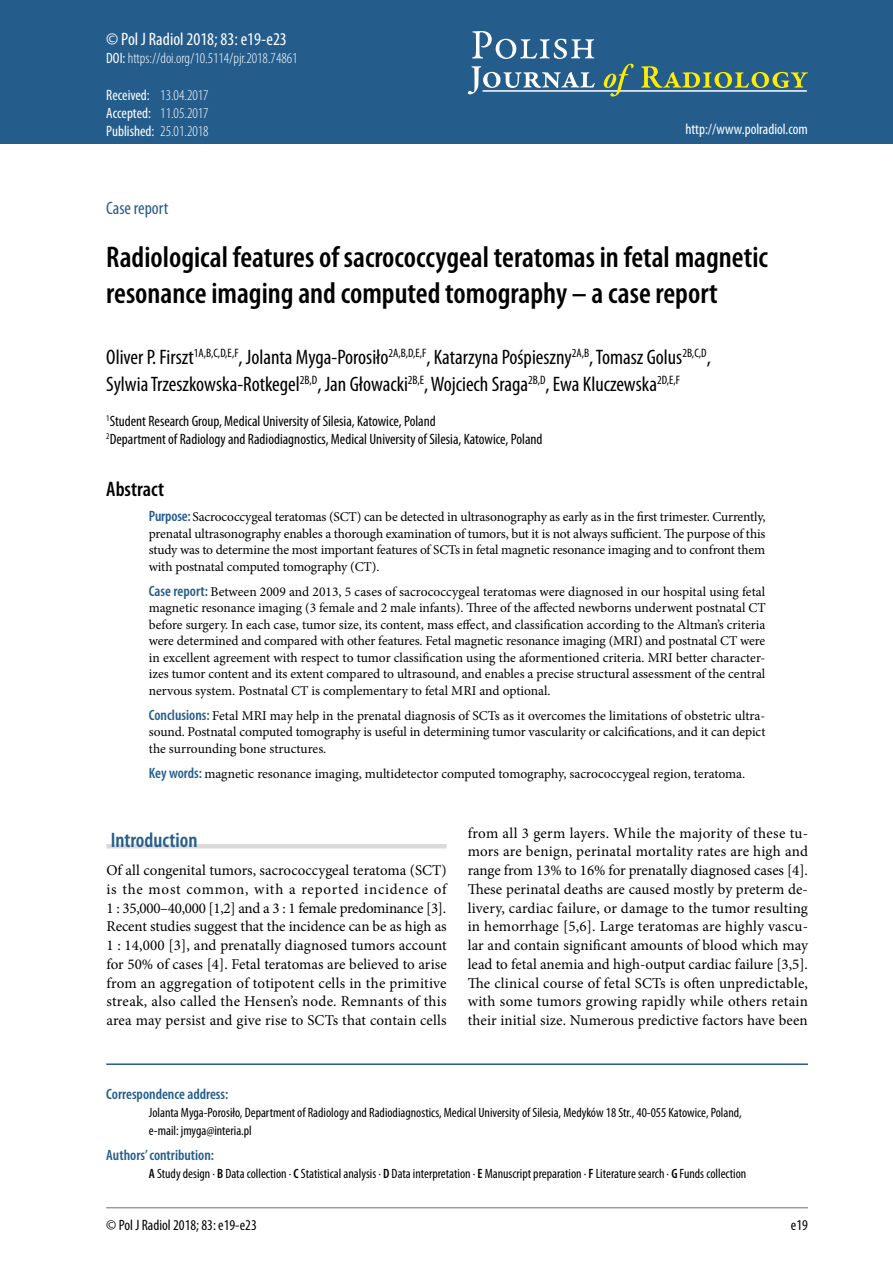
<style>
.page{position:relative;width:893px;height:1263px;background:#fff}
.page>*{position:absolute;margin:0;border:0;box-sizing:border-box;transform-origin:0 0}
.t1{font:600 condensed 30px/36px "Myriad Pro";color:#000}
.t2{font:condensed 21px/27px "Myriad Pro";color:#000}
.t3{font:600 condensed 21px "Myriad Pro";color:#245d8c}
.t4{font:600 condensed 21px "Myriad Pro";color:#000}
.t5{font:condensed 18px "Myriad Pro";color:#fff}
.t6{font:condensed 18px "Myriad Pro";color:#245d8c}
.t7{font:15px/18.8px "Minion Pro";letter-spacing:.005em;color:#000;text-align:justify}
.t8{font:condensed 15px/18px "Myriad Pro";color:#000}
.t9{font:300 condensed 15px/18px "Myriad Pro";color:#fff;text-align:justify}
.t10{font:600 condensed 15px "Myriad Pro";color:#245d8c}
.t11{font:condensed 15px "Myriad Pro";color:#fff}
.t12{font:13.5px/16.5px "Minion Pro";letter-spacing:-.005em;color:#000;text-align:justify}
.t13{font:condensed 13.5px/18px "Myriad Pro";color:#000}
.s1{font-weight:400}
.s2{font-family:"Myriad Pro";font-weight:600;font-stretch:condensed;font-size:15px;color:#245d8c}
.s3{font-weight:600}
</style>
<div class="page">
<hr style="left:106px;top:1207px;width:702px;height:1px;background:#9d9d9c">
<div style="left:0;top:0;width:893px;height:144px;background:#245d8c"></div>
<svg style="left:472px;top:31px;width:122px;height:28px"></svg>
<svg style="left:468px;top:66px;width:127px;height:28px"></svg>
<hr style="left:483px;top:90px;width:324px;height:2px;background:#fff">
<svg style="left:604px;top:64px;width:30px;height:33px"></svg>
<svg style="left:641px;top:66px;width:167px;height:22px"></svg>
<hr style="left:106px;top:1063px;width:702px;height:2px;background:#245d8c">
<hr style="left:106px;top:844px;width:341px;height:4px;background:#dadada">
<h3 class="t5" style="left:106px;top:28px;width:182px">© Pol J Radiol 2018; 83: e19-e23</h3>
<p class="t9" style="left:106px;top:48px;width:193px"><span class="s1">DOI:</span> https://doi.org/10.5114/pjr.2018.74861</p>
<p class="t9" style="left:106px;top:86px;width:104px"><span class="s1">Received:</span> 13.04.2017<br><span class="s1">Accepted:</span> 11.05.2017<br><span class="s1">Published:</span> 25.01.2018</p>
<p class="t11" style="left:685px;top:120px;width:124px">http://www.polradiol.com</p>
<h3 class="t6" style="left:106px;top:197px;width:63px">Case report</h3>
<h1 class="t1" style="left:106px;top:238px;width:663px">Radiological features of sacrococcygeal teratomas in fetal magnetic resonance imaging and computed tomography – a case report</h1>
<h2 class="t2" style="left:106px;top:343px;width:606px">Oliver P. Firszt<sup>1A,B,C,D,E,F</sup>, Jolanta Myga-Porosiło<sup>2A,B,D,E,F</sup>, Katarzyna Pośpieszny<sup>2A,B</sup>, Tomasz Golus<sup>2B,C,D</sup>,<br>Sylwia Trzeszkowska-Rotkegel<sup>2B,D</sup>, Jan Głowacki<sup>2B,E</sup>, Wojciech Sraga<sup>2B,D</sup>, Ewa Kluczewska<sup>2D,E,F</sup></h2>
<p class="t8" style="left:106px;top:411px;width:438px"><sup>1</sup>Student Research Group, Medical University of Silesia, Katowice, Poland<br><sup>2</sup>Department of Radiology and Radiodiagnostics, Medical University of Silesia, Katowice, Poland</p>
<h2 class="t4" style="left:106px;top:476px;width:59px">Abstract</h2>
<p class="t12" style="left:149px;top:509px;width:618px"><span class="s2">Purpose:</span> Sacrococcygeal teratomas (SCT) can be detected in ultrasonography as early as in the first trimester. Currently, prenatal ultrasonography enables a thorough examination of tumors, but it is not always sufficient. The purpose of this study was to determine the most important features of SCTs in fetal magnetic resonance imaging and to confront them with postnatal computed tomography (CT).</p>
<p class="t12" style="left:149px;top:583px;width:618px"><span class="s2">Case report:</span> Between 2009 and 2013, 5 cases of sacrococcygeal teratomas were diagnosed in our hospital using fetal magnetic resonance imaging (3 female and 2 male infants). Three of the affected newborns underwent postnatal CT before surgery. In each case, tumor size, its content, mass effect, and classification according to the Altman’s criteria were determined and compared with other features. Fetal magnetic resonance imaging (MRI) and postnatal CT were in excellent agreement with respect to tumor classification using the aformentioned criteria. MRI better character&shy;izes tumor content and its extent compared to ultrasound, and enables a precise structural assessment of the central nervous system. Postnatal CT is complementary to fetal MRI and optional.</p>
<p class="t12" style="left:149px;top:707px;width:618px"><span class="s2">Conclusions:</span> Fetal MRI may help in the prenatal diagnosis of SCTs as it overcomes the limitations of obstetric ultra&shy;sound. Postnatal computed tomography is useful in determining tumor vascularity or calcifications, and it can depict the surrounding bone structures.</p>
<p class="t12" style="left:149px;top:765px;width:598px"><span class="s2">Key words:</span> magnetic resonance imaging, multidetector computed tomography, sacrococcygeal region, teratoma.</p>
<h2 class="t3" style="left:111px;top:827px;width:88px">Introduction</h2>
<p class="t7" style="left:106px;top:861px;width:342px">Of all congenital tumors, sacrococcygeal teratoma (SCT) is the most common, with a reported incidence of 1 : 35,000–40,000 [1,2] and a 3 : 1 female predominance [3].<br>Recent studies suggest that the incidence can be as high as 1 : 14,000 [3], and prenatally diagnosed tumors account for 50% of cases [4]. Fetal teratomas are believed to arise from an aggregation of totipotent cells in the primitive streak, also called the Hensen’s node. Remnants of this area may persist and give rise to SCTs that contain cells</p>
<p class="t7" style="left:468px;top:823px;width:342px">from all 3 germ layers. While the majority of these tu&shy;mors are benign, perinatal mortality rates are high and range from 13% to 16% for prenatally diagnosed cases [4].<br>These perinatal deaths are caused mostly by preterm de&shy;livery, cardiac failure, or damage to the tumor resulting in hemorrhage [5,6]. Large teratomas are highly vascu&shy;lar and contain significant amounts of blood which may lead to fetal anemia and high-output cardiac failure [3,5].<br>The clinical course of fetal SCTs is often unpredictable, with some tumors growing rapidly while others retain their initial size. Numerous predictive factors have been</p>
<p class="t10" style="left:106px;top:1085px;width:124px">Correspondence address:</p>
<p class="t13" style="left:149px;top:1103px;width:594px">Jolanta Myga-Porosiło, Department of Radiology and Radiodiagnostics, Medical University of Silesia, Medyków 18 Str., 40-055 Katowice, Poland, e-mail: jmyga@interia.pl</p>
<p class="t10" style="left:106px;top:1146px;width:109px">Authors’ contribution:</p>
<p class="t13" style="left:149px;top:1164px;width:599px"><span class="s3">A</span> Study design ∙ <span class="s3">B</span> Data collection ∙ <span class="s3">C</span> Statistical analysis ∙ <span class="s3">D</span> Data interpretation ∙ <span class="s3">E</span> Manuscript preparation ∙ <span class="s3">F</span> Literature search ∙ <span class="s3">G</span> Funds collection</p>
<p class="t8" style="left:106px;top:1216px;width:152px">© Pol J Radiol 2018; 83: e19-e23</p>
<p class="t8" style="left:791px;top:1216px;width:18px">e19</p>
</div>
